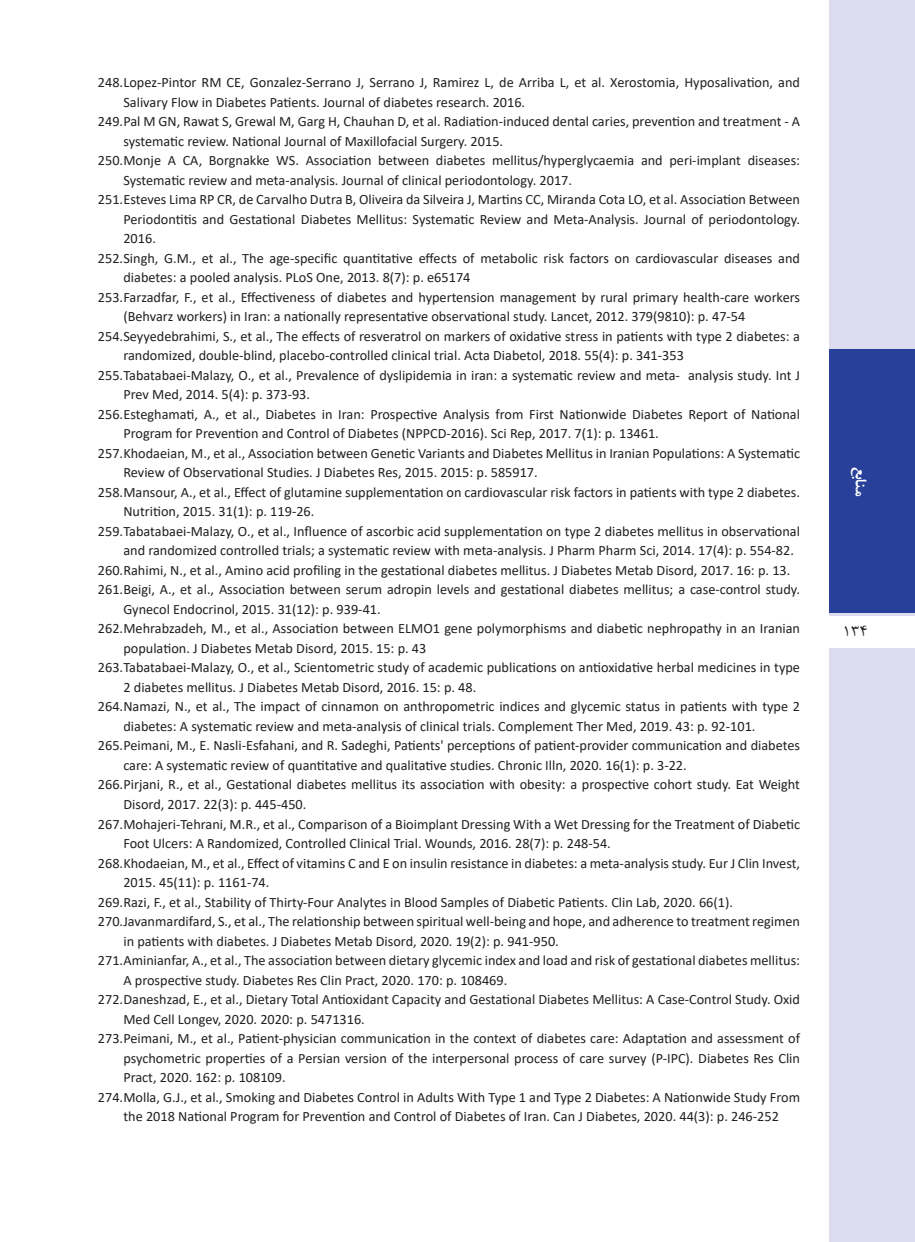
<style>
.page{position:relative;width:915px;height:1242px;background:#fff}
.page>*{position:absolute;margin:0;border:0;box-sizing:border-box;transform-origin:0 0}
.پاراگراف{font:700 18px "B Nazanin";color:#fff}
.t1{font:18px "B Nazanin";color:#231f20}
.t2{font:14.25px/19.5px "Calibri";color:#231f20}
</style>
<div class="page">
<div style="left:829px;top:0;width:85px;height:1242px;background:#dddcee"></div>
<div style="left:829px;top:349px;width:85px;height:263px;background:#284099"></div>
<div style="left:829px;top:615px;width:85px;height:32px;background:#fff"></div>
<p class="t2" style="left:123px;top:72px;width:678px;text-indent:-26px">248.Lopez-Pintor RM CE, Gonzalez-Serrano J, Serrano J, Ramirez L, de Arriba L, et al. Xerostomia, Hyposalivation, and<br>Salivary Flow in Diabetes Patients. Journal of diabetes research. 2016.</p>
<p class="t2" style="left:123px;top:111px;width:678px;text-indent:-26px">249.Pal M GN, Rawat S, Grewal M, Garg H, Chauhan D, et al. Radiation-induced dental caries, prevention and treatment - A systematic review. National Journal of Maxillofacial Surgery. 2015.</p>
<p class="t2" style="left:123px;top:150px;width:678px;text-indent:-26px">250.Monje A CA, Borgnakke WS. Association between diabetes mellitus/hyperglycaemia and peri-implant diseases:<br>Systematic review and meta-analysis. Journal of clinical periodontology. 2017.</p>
<p class="t2" style="left:123px;top:189px;width:678px;text-align:justify;text-indent:-26px">251.Esteves Lima RP CR, de Carvalho Dutra B, Oliveira da Silveira J, Martins CC, Miranda Cota LO, et al. Association Between Periodontitis and Gestational Diabetes Mellitus: Systematic Review and Meta-Analysis. Journal of periodontology.<br>2016.</p>
<p class="t2" style="left:123px;top:248px;width:678px;text-indent:-26px">252.Singh, G.M., et al., The age-specific quantitative effects of metabolic risk factors on cardiovascular diseases and diabetes: a pooled analysis. PLoS One, 2013. 8(7): p. e65174</p>
<p class="t2" style="left:123px;top:287px;width:678px;text-indent:-26px">253.Farzadfar, F., et al., Effectiveness of diabetes and hypertension management by rural primary health-care workers (Behvarz workers) in Iran: a nationally representative observational study. Lancet, 2012. 379(9810): p. 47-54</p>
<p class="t2" style="left:123px;top:326px;width:678px;text-indent:-26px">254.Seyyedebrahimi, S., et al., The effects of resveratrol on markers of oxidative stress in patients with type 2 diabetes: a randomized, double-blind, placebo-controlled clinical trial. Acta Diabetol, 2018. 55(4): p. 341-353</p>
<p class="t2" style="left:123px;top:365px;width:678px;text-indent:-26px">255.Tabatabaei-Malazy, O., et al., Prevalence of dyslipidemia in iran: a systematic review and meta- analysis study. Int J<br>Prev Med, 2014. 5(4): p. 373-93.</p>
<p class="t2" style="left:123px;top:404px;width:678px;text-indent:-26px">256.Esteghamati, A., et al., Diabetes in Iran: Prospective Analysis from First Nationwide Diabetes Report of National<br>Program for Prevention and Control of Diabetes (NPPCD-2016). Sci Rep, 2017. 7(1): p. 13461.</p>
<p class="t2" style="left:123px;top:443px;width:678px;text-indent:-26px">257.Khodaeian, M., et al., Association between Genetic Variants and Diabetes Mellitus in Iranian Populations: A Systematic<br>Review of Observational Studies. J Diabetes Res, 2015. 2015: p. 585917.</p>
<p class="t2" style="left:123px;top:482px;width:678px;text-indent:-26px">258.Mansour, A., et al., Effect of glutamine supplementation on cardiovascular risk factors in patients with type 2 diabetes.<br>Nutrition, 2015. 31(1): p. 119-26.</p>
<p class="t2" style="left:123px;top:521px;width:678px;text-indent:-26px">259.Tabatabaei-Malazy, O., et al., Influence of ascorbic acid supplementation on type 2 diabetes mellitus in observational and randomized controlled trials; a systematic review with meta-analysis. J Pharm Pharm Sci, 2014. 17(4): p. 554-82.</p>
<p class="t2" style="left:98px;top:560px;width:693px">260.Rahimi, N., et al., Amino acid profiling in the gestational diabetes mellitus. J Diabetes Metab Disord, 2017. 16: p. 13.</p>
<p class="t2" style="left:123px;top:579px;width:678px;text-indent:-26px">261.Beigi, A., et al., Association between serum adropin levels and gestational diabetes mellitus; a case-control study.<br>Gynecol Endocrinol, 2015. 31(12): p. 939-41.</p>
<p class="t2" style="left:123px;top:618px;width:678px;text-indent:-26px">262.Mehrabzadeh, M., et al., Association between ELMO1 gene polymorphisms and diabetic nephropathy in an Iranian population. J Diabetes Metab Disord, 2015. 15: p. 43</p>
<p class="t2" style="left:123px;top:657px;width:678px;text-indent:-26px">263.Tabatabaei-Malazy, O., et al., Scientometric study of academic publications on antioxidative herbal medicines in type<br>2 diabetes mellitus. J Diabetes Metab Disord, 2016. 15: p. 48.</p>
<p class="t2" style="left:123px;top:696px;width:678px;text-indent:-26px">264.Namazi, N., et al., The impact of cinnamon on anthropometric indices and glycemic status in patients with type 2 diabetes: A systematic review and meta-analysis of clinical trials. Complement Ther Med, 2019. 43: p. 92-101.</p>
<p class="t2" style="left:123px;top:735px;width:678px;text-indent:-26px">265.Peimani, M., E. Nasli-Esfahani, and R. Sadeghi, Patients' perceptions of patient-provider communication and diabetes care: A systematic review of quantitative and qualitative studies. Chronic Illn, 2020. 16(1): p. 3-22.</p>
<p class="t2" style="left:123px;top:774px;width:678px;text-indent:-26px">266.Pirjani, R., et al., Gestational diabetes mellitus its association with obesity: a prospective cohort study. Eat Weight<br>Disord, 2017. 22(3): p. 445-450.</p>
<p class="t2" style="left:123px;top:813px;width:678px;text-indent:-26px">267.Mohajeri-Tehrani, M.R., et al., Comparison of a Bioimplant Dressing With a Wet Dressing for the Treatment of Diabetic<br>Foot Ulcers: A Randomized, Controlled Clinical Trial. Wounds, 2016. 28(7): p. 248-54.</p>
<p class="t2" style="left:123px;top:852px;width:678px;text-indent:-26px">268.Khodaeian, M., et al., Effect of vitamins C and E on insulin resistance in diabetes: a meta-analysis study. Eur J Clin Invest,<br>2015. 45(11): p. 1161-74.</p>
<p class="t2" style="left:98px;top:891px;width:636px">269.Razi, F., et al., Stability of Thirty-Four Analytes in Blood Samples of Diabetic Patients. Clin Lab, 2020. 66(1).</p>
<p class="t2" style="left:123px;top:911px;width:678px;text-indent:-26px">270.Javanmardifard, S., et al., The relationship between spiritual well-being and hope, and adherence to treatment regimen in patients with diabetes. J Diabetes Metab Disord, 2020. 19(2): p. 941-950.</p>
<p class="t2" style="left:123px;top:950px;width:678px;text-indent:-26px">271.Aminianfar, A., et al., The association between dietary glycemic index and load and risk of gestational diabetes mellitus:<br>A prospective study. Diabetes Res Clin Pract, 2020. 170: p. 108469.</p>
<p class="t2" style="left:123px;top:989px;width:678px;text-indent:-26px">272.Daneshzad, E., et al., Dietary Total Antioxidant Capacity and Gestational Diabetes Mellitus: A Case-Control Study. Oxid<br>Med Cell Longev, 2020. 2020: p. 5471316.</p>
<p class="t2" style="left:123px;top:1028px;width:678px;text-align:justify;text-indent:-26px">273.Peimani, M., et al., Patient-physician communication in the context of diabetes care: Adaptation and assessment of psychometric properties of a Persian version of the interpersonal process of care survey (P-IPC). Diabetes Res Clin Pract, 2020. 162: p. 108109.</p>
<p class="t2" style="left:98px;top:1086px;width:703px;text-align:center">274.Molla, G.J., et al., Smoking and Diabetes Control in Adults With Type 1 and Type 2 Diabetes: A Nationwide Study From the 2018 National Program for Prevention and Control of Diabetes of Iran. Can J Diabetes, 2020. 44(3): p. 246-252</p>
<p class="پاراگراف" style="left:872px;top:465px;width:32px;rotate:90deg">منا بع</p>
<p class="t1" style="left:842px;top:619px;width:27px">134</p>
</div>
